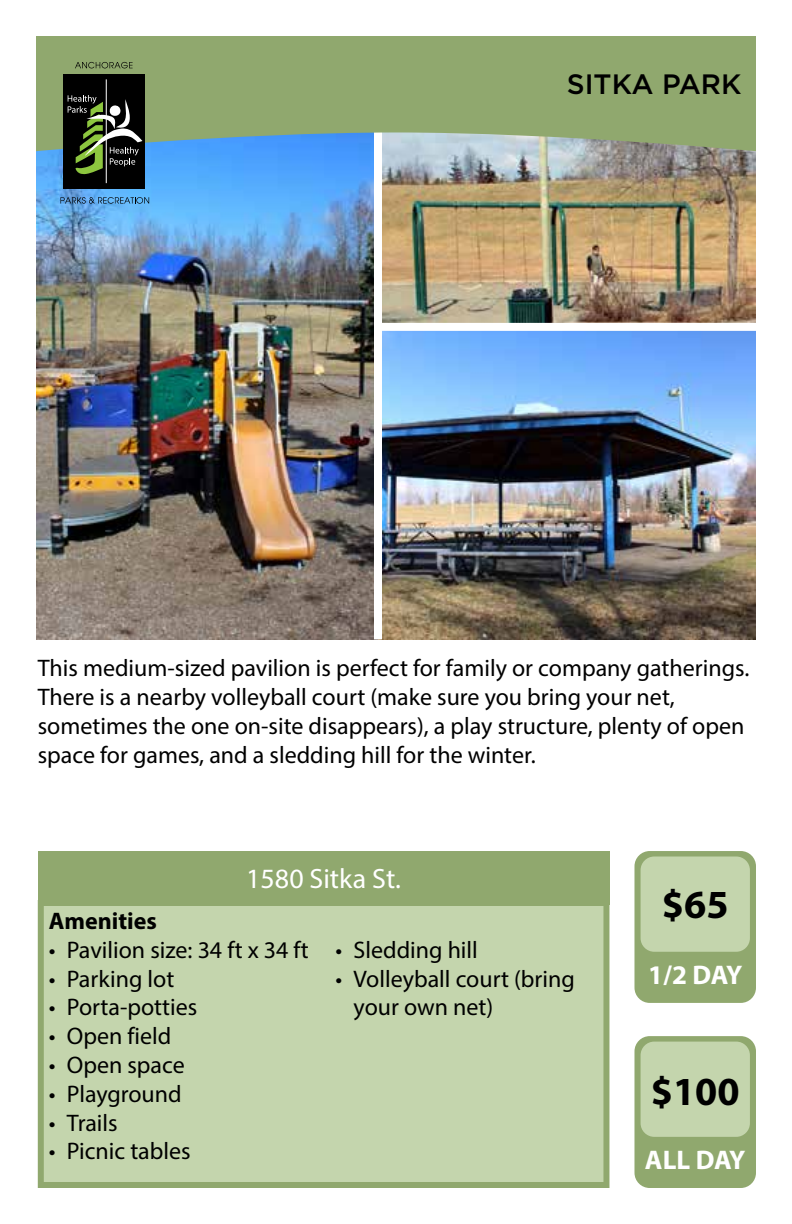
<style>
.page{position:relative;width:792px;height:1224px;background:#fff}
.page>*{position:absolute;margin:0;border:0;box-sizing:border-box;transform-origin:0 0}
.t1{font:700 40px "Myriad Pro";color:#000}
.t2{font:28px "Myriad Pro";color:#fff}
.t3{font:500 28px "Gotham";color:#000}
.t4{font:700 27px "Myriad Pro";letter-spacing:-.015em;color:#fff}
.t5{font:24px/28.8px "Myriad Pro";color:#000}
.t6{font:700 24px "Myriad Pro";color:#000}
</style>
<div class="page">
<img style="left:36px;top:151px;width:720px;height:488px">
<div style="left:374px;top:121px;width:8px;height:518px;background:#fff"></div>
<svg style="left:36px;top:36px;width:720px;height:115px;background:#8fa879"></svg>
<div style="left:63px;top:74px;width:82px;height:115px;background:#000"></div>
<hr style="left:106px;top:79px;width:1px;height:104px;background:#fff">
<svg style="left:68px;top:95px;width:74px;height:79px"></svg>
<svg style="left:75px;top:62px;width:58px;height:6px"></svg>
<svg style="left:60px;top:197px;width:89px;height:7px"></svg>
<div style="left:378px;top:323px;width:378px;height:8px;background:#fff"></div>
<div style="left:38px;top:851px;width:571px;height:53px;background:#90a86e"></div>
<div style="left:634px;top:851px;width:122px;height:152px;background:#90a86e;border-radius:15px"></div>
<div style="left:641px;top:857px;width:109px;height:95px;background:#c4d5ad;border-radius:14px"></div>
<div style="left:634px;top:1036px;width:122px;height:152px;background:#90a86e;border-radius:15px"></div>
<div style="left:641px;top:1042px;width:109px;height:95px;background:#c4d5ad;border-radius:14px"></div>
<div style="left:41px;top:903px;width:565px;height:282px;background:#c4d5ad"></div>
<div style="left:38px;top:900px;width:571px;height:288px;border:6px solid #90a86e"></div>
<p class="t3" style="left:567px;top:66px;width:176px">SITKA PARK</p>
<p class="t5" style="left:38px;top:653px;width:713px">This medium-sized pavilion is perfect for family or company gatherings.<br>There is a nearby volleyball court (make sure you bring your net, sometimes the one on-site disappears), a play structure, plenty of open space for games, and a sledding hill for the winter.</p>
<p class="t2" style="left:246px;top:862px;width:156px">1580 Sitka St.</p>
<p class="t6" style="left:49px;top:905px;width:110px">Amenities</p>
<p class="t5" style="left:49px;top:935px;width:261px">• Pavilion size: 34 ft x 34 ft</p>
<p class="t5" style="left:49px;top:964px;width:127px">• Parking lot</p>
<p class="t5" style="left:49px;top:993px;width:150px">• Porta-potties</p>
<p class="t5" style="left:49px;top:1021px;width:124px">• Open field</p>
<p class="t5" style="left:49px;top:1050px;width:137px">• Open space</p>
<p class="t5" style="left:49px;top:1079px;width:134px">• Playground</p>
<p class="t5" style="left:49px;top:1108px;width:70px">• Trails</p>
<p class="t5" style="left:49px;top:1137px;width:143px">• Picnic tables</p>
<p class="t5" style="left:336px;top:935px;width:144px">• Sledding hill</p>
<p class="t5" style="left:354px;top:964px;width:223px;text-indent:-18px">• Volleyball court (bring your own net)</p>
<h1 class="t1" style="left:662px;top:879px;width:68px">$65</h1>
<p class="t4" style="left:648px;top:957px;width:96px">1/2 DAY</p>
<h1 class="t1" style="left:651px;top:1065px;width:90px">$100</h1>
<p class="t4" style="left:645px;top:1142px;width:102px">ALL DAY</p>
</div>
